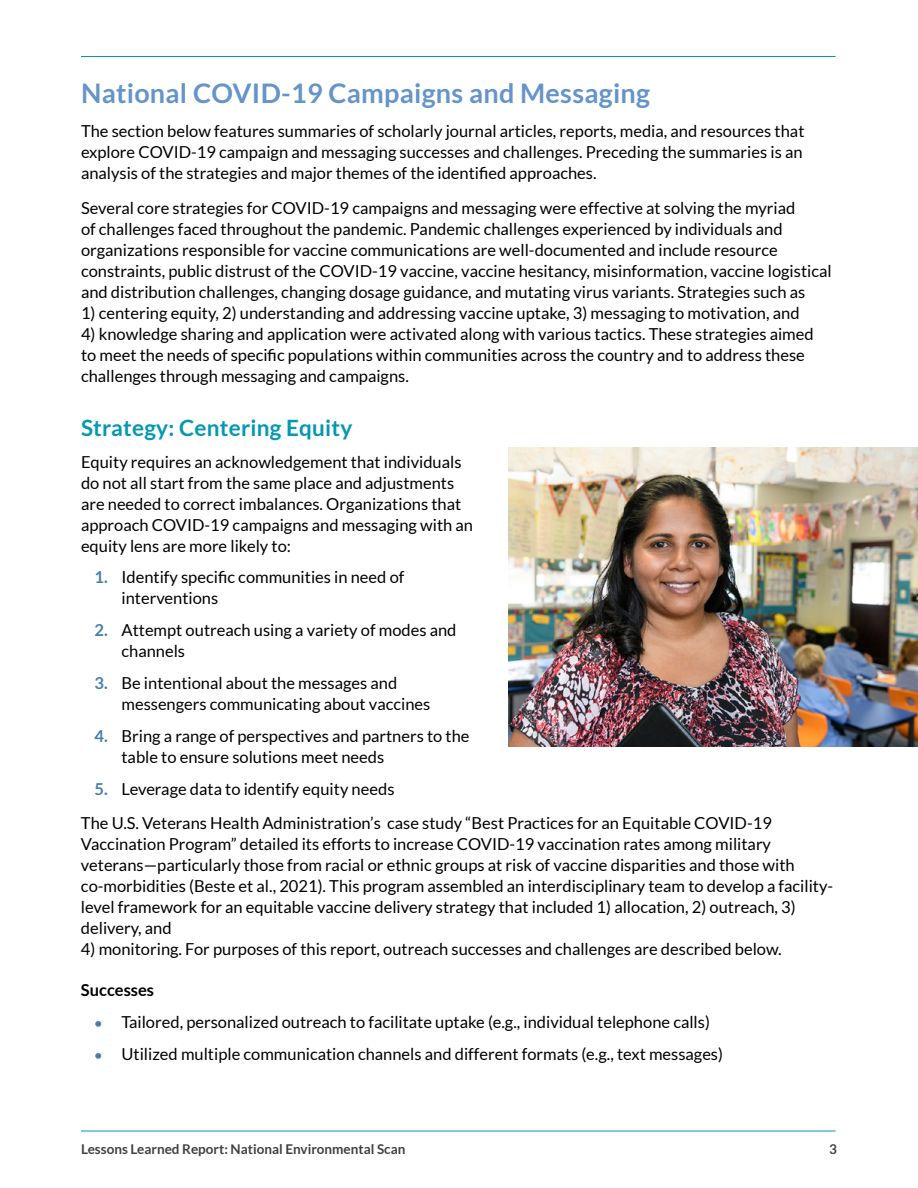
<style>
.page{position:relative;width:918px;height:1188px;background:#fff}
.page>*{position:absolute;margin:0;border:0;box-sizing:border-box;transform-origin:0 0}
.t1{font:700 27px "Lato";letter-spacing:.01em;color:#6594ca}
.t2{font:700 22.5px "Lato";letter-spacing:.01em;color:#0498b2}
.t3{font:16.5px/21px "Lato";color:#000}
.t4{font:700 16.5px "Lato";color:#000}
.t5{font:700 13.5px "Lato";color:#414042}
.s1{font-weight:700;color:#4a7eac}
.s2{font-weight:700;font-size:13.5px;color:#4a7eac}
</style>
<div class="page">
<hr style="left:81px;top:1131px;width:755px;height:1px;background:#0498b2">
<hr style="left:81px;top:56px;width:755px;height:1px;background:#0498b2">
<img style="left:509px;top:448px;width:409px;height:298px">
<h1 class="t1" style="left:81px;top:77px;width:571px">National COVID-19 Campaigns and Messaging</h1>
<p class="t3" style="left:81px;top:121px;width:725px;text-align:justify">The section below features summaries of scholarly journal articles, reports, media, and resources that explore COVID-19 campaign and messaging successes and challenges. Preceding the summaries is an analysis of the strategies and major themes of the identified approaches.</p>
<p class="t3" style="left:81px;top:197px;width:752px">Several core strategies for COVID-19 campaigns and messaging were effective at solving the myriad<br>of challenges faced throughout the pandemic. Pandemic challenges experienced by individuals and organizations responsible for vaccine communications are well-documented and include resource constraints, public distrust of the COVID-19 vaccine, vaccine hesitancy, misinformation, vaccine logistical and distribution challenges, changing dosage guidance, and mutating virus variants. Strategies such as</p>
<p class="t3" style="left:81px;top:302px;width:720px">1) centering equity, 2) understanding and addressing vaccine uptake, 3) messaging to motivation, and</p>
<p class="t3" style="left:81px;top:323px;width:734px">4) knowledge sharing and application were activated along with various tactics. These strategies aimed to meet the needs of specific populations within communities across the country and to address these challenges through messaging and campaigns.</p>
<h2 class="t2" style="left:81px;top:415px;width:273px">Strategy: Centering Equity</h2>
<p class="t3" style="left:81px;top:451px;width:394px">Equity requires an acknowledgement that individuals do not all start from the same place and adjustments are needed to correct imbalances. Organizations that approach COVID-19 campaigns and messaging with an equity lens are more likely to:</p>
<p class="t3" style="left:121px;top:567px;width:284px;text-indent:-27px"><span class="s1">1.</span> Identify specific communities in need of interventions</p>
<p class="t3" style="left:121px;top:620px;width:337px;text-indent:-27px"><span class="s1">2.</span> Attempt outreach using a variety of modes and channels</p>
<p class="t3" style="left:121px;top:672px;width:310px;text-indent:-27px"><span class="s1">3.</span> Be intentional about the messages and messengers communicating about vaccines</p>
<p class="t3" style="left:121px;top:725px;width:350px;text-indent:-27px"><span class="s1">4.</span> Bring a range of perspectives and partners to the table to ensure solutions meet needs</p>
<p class="t3" style="left:81px;top:771px;width:692px;line-height:34.5px;text-indent:14px"><span class="s1">5.</span> Leverage data to identify equity needs<br>The U.S. Veterans Health Administration’s case study “Best Practices for an Equitable COVID-19</p>
<p class="t3" style="left:81px;top:833px;width:754px">Vaccination Program” detailed its efforts to increase COVID-19 vaccination rates among military veterans—particularly those from racial or ethnic groups at risk of vaccine disparities and those with co-morbidities (Beste et al., 2021). This program assembled an interdisciplinary team to develop a facility&shy;level framework for an equitable vaccine delivery strategy that included 1) allocation, 2) outreach, 3) delivery, and</p>
<p class="t3" style="left:81px;top:938px;width:702px">4) monitoring. For purposes of this report, outreach successes and challenges are described below.</p>
<p class="t4" style="left:81px;top:981px;width:75px">Successes</p>
<p class="t3" style="left:94px;top:1012px;width:617px"><span class="s2">•</span> Tailored, personalized outreach to facilitate uptake (e.g., individual telephone calls)</p>
<p class="t3" style="left:94px;top:1043px;width:630px"><span class="s2">•</span> Utilized multiple communication channels and different formats (e.g., text messages)</p>
<p class="t5" style="left:81px;top:1141px;width:326px">Lessons Learned Report: National Environmental Scan</p>
<p class="t5" style="left:829px;top:1141px;width:9px">3</p>
</div>
